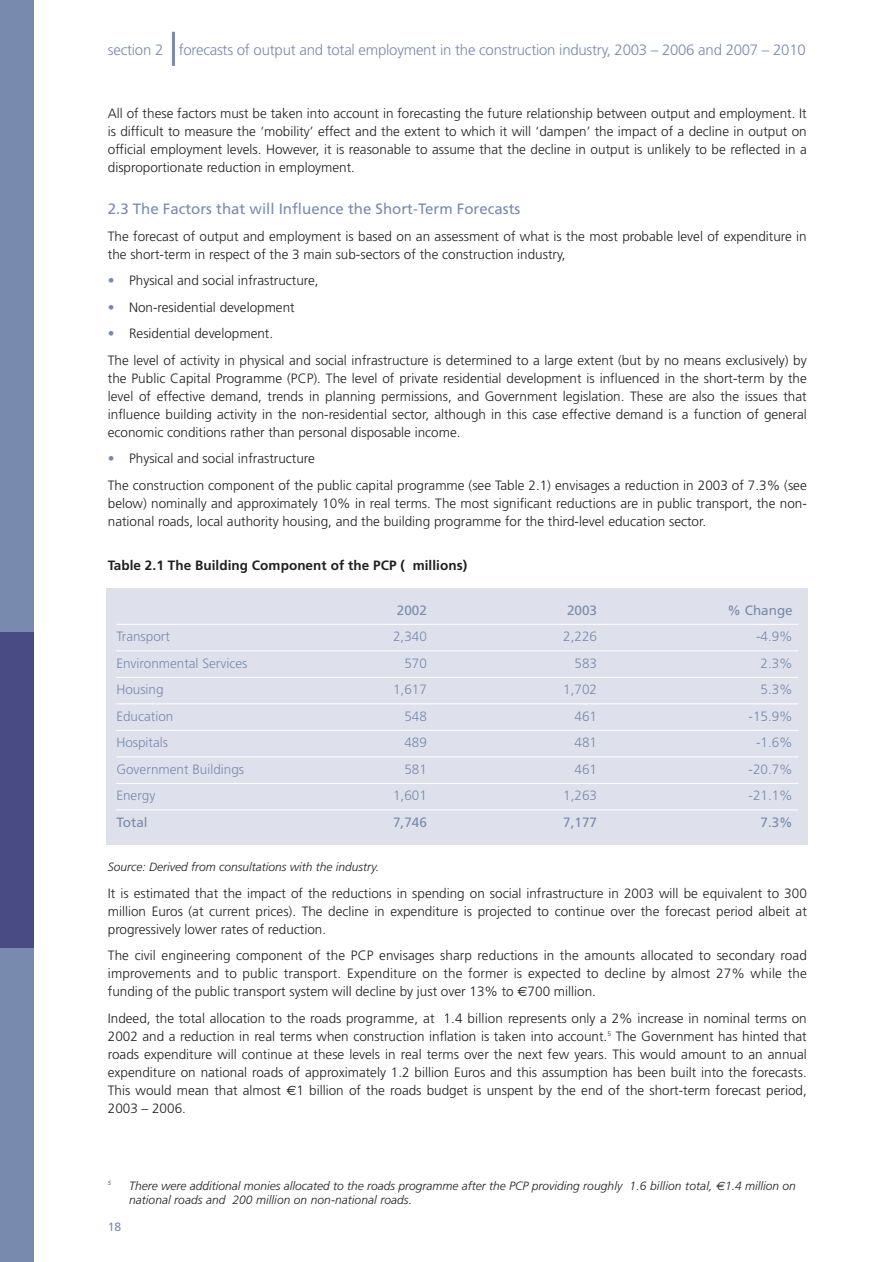
<style>
.page{position:relative;width:893px;height:1262px;background:#fff}
.page>*{position:absolute;margin:0;border:0;box-sizing:border-box;transform-origin:0 0}
.t1{font:300 15px "Frutiger";letter-spacing:-.015em;color:#788bae}
.t2{font:15px "Frutiger";color:#788bae}
.t3{font:300 13.5px/18px "Frutiger";color:#231f20;text-align:justify}
.t4{font:300 13.5px "Frutiger";color:#788bae}
.t5{font:700 13.5px "Frutiger";letter-spacing:.005em;color:#231f20}
.t6{font:13.5px "Frutiger";color:#788bae}
.t7{font:italic 300 12px/14.4px "Frutiger";color:#231f20}
.t8{font:12px "Frutiger";color:#788bae}
.t9{font:italic 300 6px "Frutiger";color:#231f20}
.s1{color:#788bae}
.s2{font-family:"Euro Sans";font-weight:400}
</style>
<div class="page">
<div style="left:106px;top:589px;width:702px;height:256px;background:#dee1eb"></div>
<div style="left:1px;top:0;width:33px;height:1262px;background:#788bae"></div>
<hr style="left:172px;top:32px;width:3px;height:34px;background:#788bae">
<hr style="left:116px;top:624px;width:682px;height:1px;background:#fff">
<hr style="left:116px;top:650px;width:682px;height:1px;background:#fff">
<hr style="left:116px;top:677px;width:682px;height:1px;background:#fff">
<hr style="left:116px;top:703px;width:682px;height:1px;background:#fff">
<hr style="left:116px;top:730px;width:682px;height:1px;background:#fff">
<hr style="left:116px;top:756px;width:682px;height:1px;background:#fff">
<hr style="left:116px;top:783px;width:682px;height:1px;background:#fff">
<hr style="left:116px;top:809px;width:682px;height:1px;background:#fff">
<div style="left:1px;top:631px;width:33px;height:316px;background:#484b84"></div>
<p class="t1" style="left:108px;top:44px;width:699px">section 2 forecasts of output and total employment in the construction industry, 2003 – 2006 and 2007 – 2010</p>
<p class="t3" style="left:108px;top:105px;width:700px">All of these factors must be taken into account in forecasting the future relationship between output and employment. It is difficult to measure the ‘mobility’ effect and the extent to which it will ‘dampen’ the impact of a decline in output on official employment levels. However, it is reasonable to assume that the decline in output is unlikely to be reflected in a disproportionate reduction in employment.</p>
<p class="t2" style="left:108px;top:203px;width:414px">2.3 The Factors that will Influence the Short-Term Forecasts</p>
<p class="t3" style="left:108px;top:228px;width:700px">The forecast of output and employment is based on an assessment of what is the most probable level of expenditure in the short-term in respect of the 3 main sub-sectors of the construction industry,</p>
<p class="t3" style="left:108px;top:272px;width:212px"><span class="s1">•</span> Physical and social infrastructure,</p>
<p class="t3" style="left:108px;top:299px;width:188px"><span class="s1">•</span> Non-residential development</p>
<p class="t3" style="left:108px;top:321px;width:700px;line-height:26.5px"><span class="s1">•</span> Residential development.<br>The level of activity in physical and social infrastructure is determined to a large extent (but by no means exclusively) by</p>
<p class="t3" style="left:108px;top:370px;width:700px">the Public Capital Programme (PCP). The level of private residential development is influenced in the short-term by the level of effective demand, trends in planning permissions, and Government legislation. These are also the issues that influence building activity in the non-residential sector, although in this case effective demand is a function of general economic conditions rather than personal disposable income.</p>
<p class="t3" style="left:108px;top:446px;width:700px;line-height:26.5px"><span class="s1">•</span> Physical and social infrastructure<br>The construction component of the public capital programme (see Table 2.1) envisages a reduction in 2003 of 7.3% (see</p>
<p class="t3" style="left:108px;top:495px;width:700px">below) nominally and approximately 10% in real terms. The most significant reductions are in public transport, the non&shy;national roads, local authority housing, and the building programme for the third-level education sector.</p>
<p class="t5" style="left:108px;top:560px;width:361px">Table 2.1 The Building Component of the PCP ( millions)</p>
<p class="t6" style="left:397px;top:604px;width:32px">2002</p>
<p class="t6" style="left:567px;top:604px;width:32px">2003</p>
<p class="t6" style="left:727px;top:604px;width:67px">% Change</p>
<p class="t4" style="left:116px;top:631px;width:55px">Transport</p>
<p class="t4" style="left:393px;top:631px;width:35px">2,340</p>
<p class="t4" style="left:563px;top:631px;width:35px">2,226</p>
<p class="t4" style="left:756px;top:631px;width:38px">-4.9%</p>
<p class="t4" style="left:116px;top:657px;width:132px">Environmental Services</p>
<p class="t4" style="left:404px;top:657px;width:24px">570</p>
<p class="t4" style="left:574px;top:657px;width:24px">583</p>
<p class="t4" style="left:760px;top:657px;width:34px">2.3%</p>
<p class="t4" style="left:116px;top:684px;width:49px">Housing</p>
<p class="t4" style="left:393px;top:684px;width:35px">1,617</p>
<p class="t4" style="left:563px;top:684px;width:35px">1,702</p>
<p class="t4" style="left:760px;top:684px;width:34px">5.3%</p>
<p class="t4" style="left:116px;top:710px;width:58px">Education</p>
<p class="t4" style="left:404px;top:710px;width:24px">548</p>
<p class="t4" style="left:574px;top:710px;width:24px">461</p>
<p class="t4" style="left:748px;top:710px;width:46px">-15.9%</p>
<p class="t4" style="left:116px;top:737px;width:53px">Hospitals</p>
<p class="t4" style="left:404px;top:737px;width:24px">489</p>
<p class="t4" style="left:574px;top:737px;width:24px">481</p>
<p class="t4" style="left:756px;top:737px;width:38px">-1.6%</p>
<p class="t4" style="left:116px;top:763px;width:129px">Government Buildings</p>
<p class="t4" style="left:404px;top:763px;width:24px">581</p>
<p class="t4" style="left:574px;top:763px;width:24px">461</p>
<p class="t4" style="left:748px;top:763px;width:46px">-20.7%</p>
<p class="t4" style="left:116px;top:790px;width:40px">Energy</p>
<p class="t4" style="left:393px;top:790px;width:35px">1,601</p>
<p class="t4" style="left:563px;top:790px;width:35px">1,263</p>
<p class="t4" style="left:748px;top:790px;width:46px">-21.1%</p>
<p class="t6" style="left:116px;top:816px;width:33px">Total</p>
<p class="t6" style="left:393px;top:816px;width:35px">7,746</p>
<p class="t6" style="left:563px;top:816px;width:35px">7,177</p>
<p class="t6" style="left:760px;top:816px;width:34px">7.3%</p>
<p class="t7" style="left:108px;top:861px;width:273px">Source: Derived from consultations with the industry.</p>
<p class="t3" style="left:108px;top:885px;width:700px">It is estimated that the impact of the reductions in spending on social infrastructure in 2003 will be equivalent to 300 million Euros (at current prices). The decline in expenditure is projected to continue over the forecast period albeit at progressively lower rates of reduction.</p>
<p class="t3" style="left:108px;top:947px;width:700px">The civil engineering component of the PCP envisages sharp reductions in the amounts allocated to secondary road improvements and to public transport. Expenditure on the former is expected to decline by almost 27% while the funding of the public transport system will decline by just over 13% to <span class="s2">€</span>700 million.</p>
<p class="t3" style="left:108px;top:1010px;width:700px">Indeed, the total allocation to the roads programme, at 1.4 billion represents only a 2% increase in nominal terms on 2002 and a reduction in real terms when construction inflation is taken into account.<sup>5</sup> The Government has hinted that roads expenditure will continue at these levels in real terms over the next few years. This would amount to an annual expenditure on national roads of approximately 1.2 billion Euros and this assumption has been built into the forecasts.<br>This would mean that almost <span class="s2">€</span>1 billion of the roads budget is unspent by the end of the short-term forecast period, 2003 – 2006.</p>
<p class="t9" style="left:108px;top:1180px;width:5px">5</p>
<p class="t7" style="left:129px;top:1179px;width:668px">There were additional monies allocated to the roads programme after the PCP providing roughly 1.6 billion total, <span class="s2">€</span>1.4 million on national roads and 200 million on non-national roads.</p>
<p class="t8" style="left:108px;top:1222px;width:15px">18</p>
</div>
